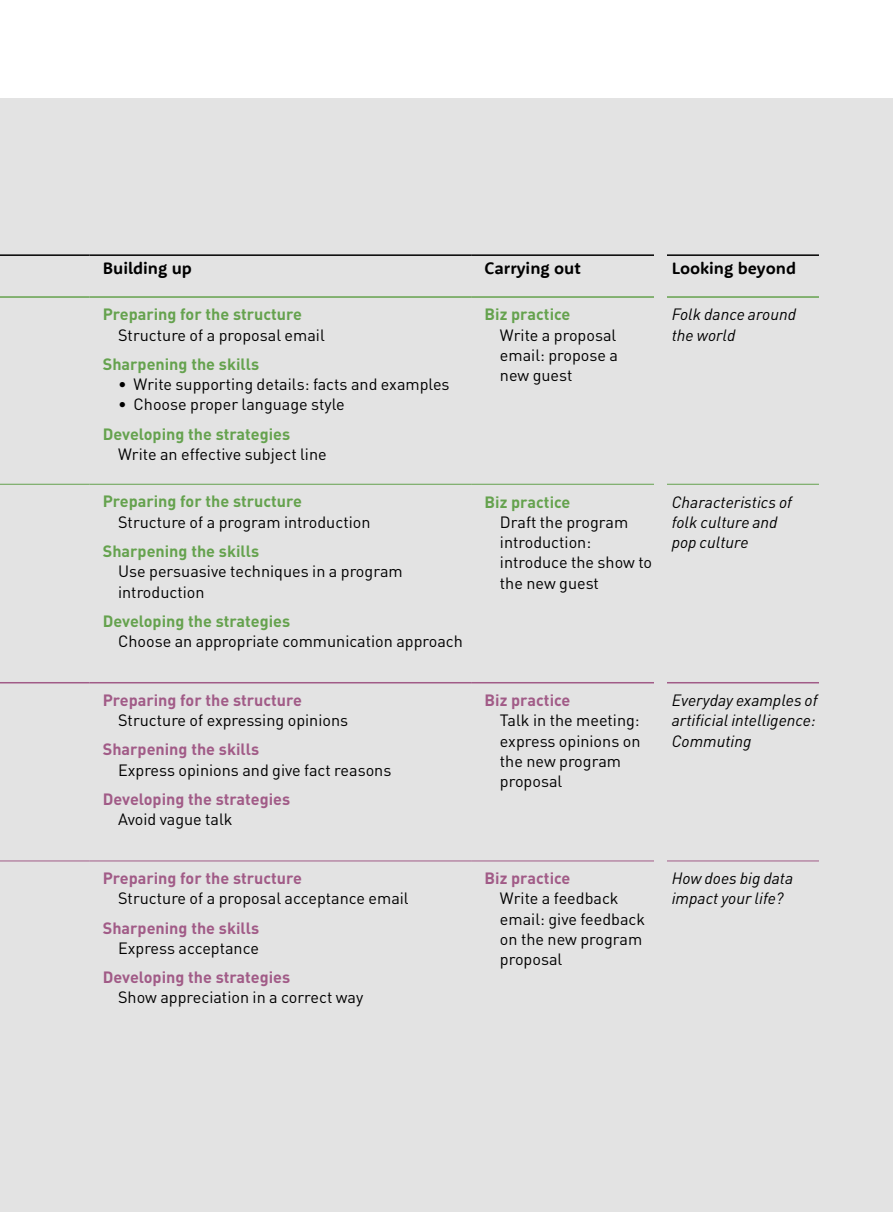
<style>
.page{position:relative;width:893px;height:1212px;background:#fff}
.page>*{position:absolute;margin:0;border:0;box-sizing:border-box;transform-origin:0 0}
.t1{font:700 17.1px "Rooney Sans";color:#000}
.t2{font:16.2px/20.2px "DIN";color:#000}
.t3{font:700 16.2px "DIN";color:#65a24e}
.t4{font:700 16.2px "DIN";color:#a15b87}
.t5{font:italic 16.2px/20.2px "DIN";color:#000}
</style>
<div class="page">
<div style="left:0;top:98px;width:893px;height:1114px;background:#e3e3e3"></div>
<hr style="left:0;top:484px;width:89px;height:1px;background:#65a24e">
<hr style="left:89px;top:484px;width:382px;height:1px;background:#65a24e">
<hr style="left:471px;top:484px;width:187px;height:1px;background:#65a24e">
<hr style="left:658px;top:484px;width:161px;height:1px;background:#65a24e">
<hr style="left:0;top:860px;width:89px;height:1px;background:#a15b87">
<hr style="left:89px;top:860px;width:382px;height:1px;background:#a15b87">
<hr style="left:471px;top:860px;width:187px;height:1px;background:#a15b87">
<hr style="left:658px;top:860px;width:161px;height:1px;background:#a15b87">
<hr style="left:0;top:682px;width:89px;height:1px;background:#a15b87">
<hr style="left:89px;top:682px;width:382px;height:1px;background:#a15b87">
<hr style="left:471px;top:682px;width:187px;height:1px;background:#a15b87">
<hr style="left:658px;top:682px;width:161px;height:1px;background:#a15b87">
<hr style="left:0;top:254px;width:89px;height:2px;background:#000">
<hr style="left:89px;top:254px;width:382px;height:2px;background:#000">
<hr style="left:471px;top:254px;width:187px;height:2px;background:#000">
<hr style="left:658px;top:254px;width:161px;height:2px;background:#000">
<hr style="left:0;top:296px;width:89px;height:2px;background:#65a24e">
<hr style="left:89px;top:296px;width:382px;height:2px;background:#65a24e">
<hr style="left:471px;top:296px;width:187px;height:2px;background:#65a24e">
<hr style="left:658px;top:296px;width:161px;height:2px;background:#65a24e">
<div style="left:654px;top:184px;width:13px;height:947px;background:#e3e3e3"></div>
<p class="t1" style="left:103px;top:257px;width:91px">Building up</p>
<p class="t1" style="left:485px;top:257px;width:98px">Carrying out</p>
<p class="t1" style="left:672px;top:257px;width:126px">Looking beyond</p>
<p class="t3" style="left:103px;top:304px;width:201px">Preparing for the structure</p>
<p class="t2" style="left:118px;top:324px;width:208px">Structure of a proposal email</p>
<p class="t3" style="left:103px;top:353px;width:158px">Sharpening the skills</p>
<p class="t2" style="left:118px;top:374px;width:333px">• Write supporting details: facts and examples</p>
<p class="t2" style="left:118px;top:394px;width:228px">• Choose proper language style</p>
<p class="t3" style="left:103px;top:423px;width:189px">Developing the strategies</p>
<p class="t2" style="left:118px;top:443px;width:210px">Write an effective subject line</p>
<p class="t3" style="left:485px;top:304px;width:87px">Biz practice</p>
<p class="t2" style="left:500px;top:324px;width:120px;text-align:justify">Write a proposal email: propose a new guest</p>
<p class="t5" style="left:672px;top:304px;width:126px">Folk dance around the world</p>
<p class="t3" style="left:103px;top:491px;width:201px">Preparing for the structure</p>
<p class="t2" style="left:118px;top:511px;width:254px">Structure of a program introduction</p>
<p class="t3" style="left:103px;top:540px;width:158px">Sharpening the skills</p>
<p class="t2" style="left:118px;top:561px;width:286px">Use persuasive techniques in a program introduction</p>
<p class="t3" style="left:103px;top:610px;width:189px">Developing the strategies</p>
<p class="t2" style="left:118px;top:631px;width:346px">Choose an appropriate communication approach</p>
<p class="t4" style="left:103px;top:689px;width:201px">Preparing for the structure</p>
<p class="t2" style="left:118px;top:710px;width:232px">Structure of expressing opinions</p>
<p class="t4" style="left:103px;top:739px;width:158px">Sharpening the skills</p>
<p class="t2" style="left:118px;top:759px;width:275px">Express opinions and give fact reasons</p>
<p class="t4" style="left:103px;top:788px;width:189px">Developing the strategies</p>
<p class="t2" style="left:118px;top:809px;width:116px">Avoid vague talk</p>
<p class="t4" style="left:103px;top:868px;width:201px">Preparing for the structure</p>
<p class="t2" style="left:118px;top:888px;width:292px">Structure of a proposal acceptance email</p>
<p class="t4" style="left:103px;top:917px;width:158px">Sharpening the skills</p>
<p class="t2" style="left:118px;top:938px;width:142px">Express acceptance</p>
<p class="t4" style="left:103px;top:967px;width:189px">Developing the strategies</p>
<p class="t2" style="left:118px;top:987px;width:247px">Show appreciation in a correct way</p>
<p class="t3" style="left:485px;top:491px;width:87px">Biz practice</p>
<p class="t2" style="left:500px;top:511px;width:154px">Draft the program introduction: introduce the show to the new guest</p>
<p class="t5" style="left:672px;top:491px;width:122px">Characteristics of folk culture and pop culture</p>
<p class="t4" style="left:485px;top:689px;width:87px">Biz practice</p>
<p class="t2" style="left:500px;top:710px;width:142px">Talk in the meeting: express opinions on the new program proposal</p>
<p class="t5" style="left:672px;top:690px;width:147px;text-align:justify">Everyday examples of artificial intelligence:<br>Commuting</p>
<p class="t4" style="left:485px;top:868px;width:87px">Biz practice</p>
<p class="t2" style="left:500px;top:888px;width:147px">Write a feedback email: give feedback on the new program proposal</p>
<p class="t5" style="left:672px;top:868px;width:123px">How does big data impact your life?</p>
</div>
